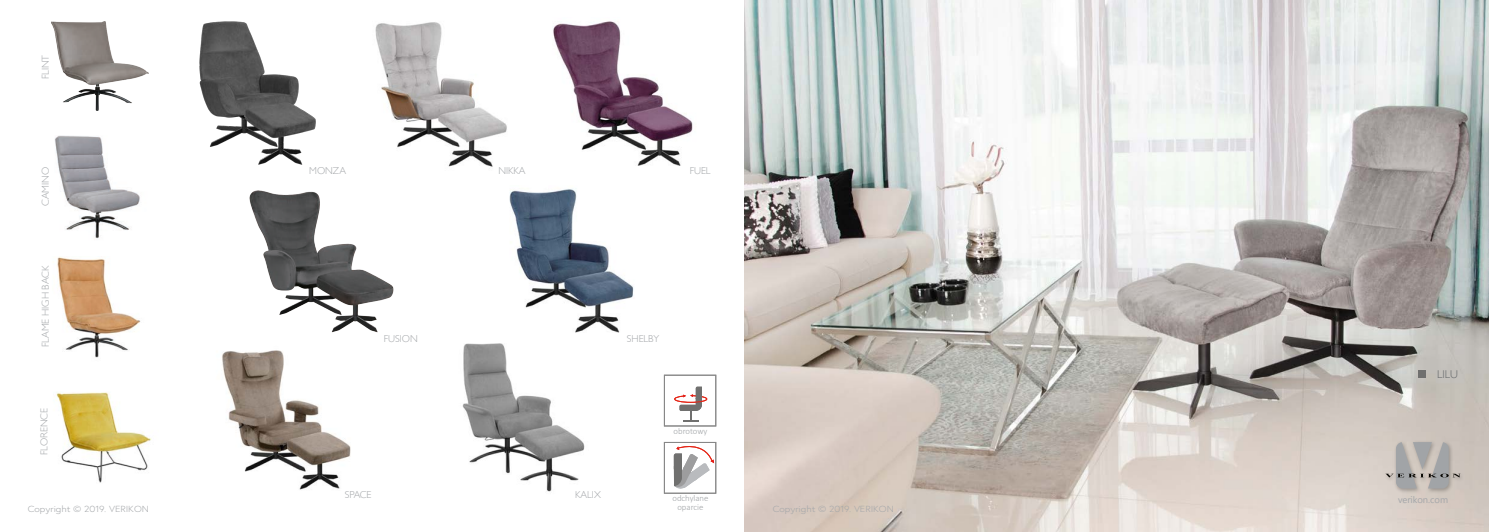
<style>
.page{position:relative;width:1489px;height:532px;background:#fff}
.page>*{position:absolute;margin:0;border:0;box-sizing:border-box;transform-origin:0 0}
.t1{font:300 11.25px "Gill Sans";color:#646769}
.t2{font:300 10px "Gill Sans";color:#a3a6a9}
.t3{font:9.38px "Segoe UI Emoji";color:#a3a6a9}
.t4{font:300 8.75px "Europa";color:#a3a6a9;scale:1.14 1}
.t5{font:300 8.75px "Calibri";color:#a3a6a9}
</style>
<div class="page">
<img style="left:56px;top:392px;width:96px;height:91px">
<img style="left:57px;top:257px;width:84px;height:101px">
<img style="left:55px;top:135px;width:85px;height:104px">
<img style="left:51px;top:22px;width:98px;height:89px">
<img style="left:199px;top:21px;width:117px;height:144px">
<img style="left:222px;top:350px;width:129px;height:140px">
<img style="left:249px;top:190px;width:145px;height:143px">
<img style="left:375px;top:22px;width:132px;height:145px">
<img style="left:553px;top:21px;width:140px;height:145px">
<img style="left:462px;top:343px;width:123px;height:149px">
<img style="left:509px;top:189px;width:125px;height:144px">
<img style="left:744px;top:0;width:744px;height:531px">
<div style="left:1383px;top:439px;width:81px;height:54px;background:#1d1d1b;opacity:.3"></div>
<svg style="left:1385px;top:442px;width:75px;height:46px;background:#b5b1ae"></svg>
<svg style="left:663px;top:374px;width:53px;height:119px"></svg>
<div style="left:1418px;top:370px;width:7px;height:8px;background:#70706f"></div>
<svg style="left:1402px;top:495px;width:15px;height:7px"></svg>
<svg style="left:1428px;top:497px;width:5px;height:5px"></svg>
<svg style="left:1440px;top:497px;width:7px;height:5px"></svg>
<p class="t2" style="left:40px;top:79px;width:26px;rotate:-90deg">FLINT</p>
<p class="t2" style="left:40px;top:206px;width:41px;rotate:-90deg">CAMINO</p>
<p class="t2" style="left:40px;top:347px;width:83px;rotate:-90deg">FLAME HIGH BACK</p>
<p class="t2" style="left:38px;top:455px;width:49px;rotate:-90deg">FLORENCE</p>
<p class="t2" style="left:309px;top:165px;width:38px">MONZA</p>
<p class="t2" style="left:383px;top:332px;width:36px">FUSION</p>
<p class="t2" style="left:498px;top:165px;width:29px">NIKKA</p>
<p class="t2" style="left:689px;top:165px;width:22px">FUEL</p>
<p class="t2" style="left:626px;top:333px;width:34px">SHELBY</p>
<p class="t5" style="left:673px;top:425px;width:35px">obrotowy</p>
<p class="t2" style="left:345px;top:488px;width:28px">SPACE</p>
<p class="t2" style="left:575px;top:488px;width:27px">KALIX</p>
<p class="t5" style="left:672px;top:492px;width:37px">odchylane</p>
<p class="t4" style="left:28px;top:503px;width:108px">Copyright © 2019. VERIKON</p>
<p class="t5" style="left:677px;top:501px;width:28px">oparcie</p>
<p class="t4" style="left:772px;top:503px;width:108px">Copyright © 2019. VERIKON</p>
<p class="t1" style="left:1436px;top:367px;width:22px">LILU</p>
<p class="t3" style="left:1397px;top:493px;width:43px">❖ □■□</p>
</div>
